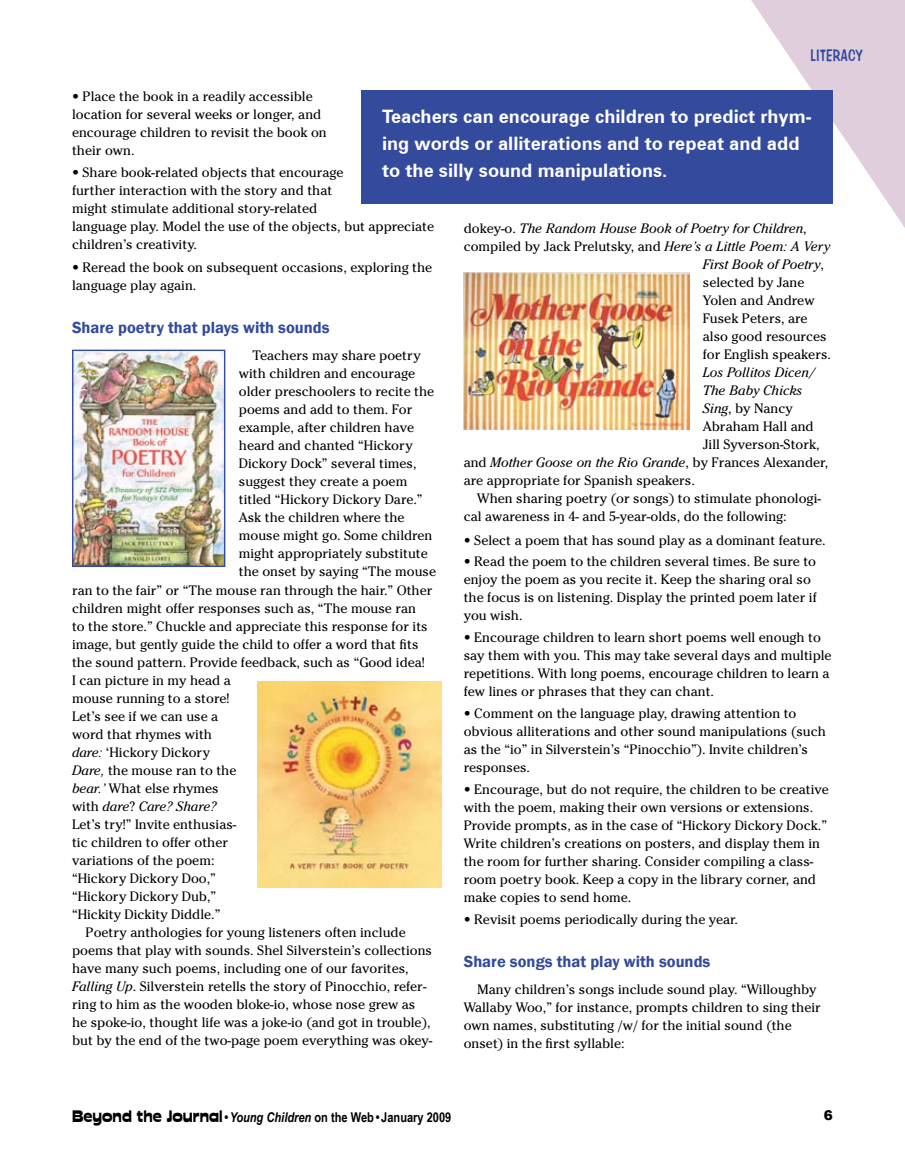
<style>
.page{position:relative;width:905px;height:1175px;background:#fff}
.page>*{position:absolute;margin:0;border:0;box-sizing:border-box;transform-origin:0 0}
.t1{font:700 18.6px/27px "Zurich BT";color:#fff}
.t2{font:16.65px "Impress BT";letter-spacing:.025em;color:#334a9d;scale:.73 1}
.t3{font:600 16.5px "Franklin Gothic";color:#334a9d}
.t4{font:13.5px/18px "Cheltenham";color:#000}
.t5{font:italic 13.5px "Cheltenham";color:#000}
.t6{font:700 13.5px "Arial Narrow";color:#000}
.t7{font:900 13.5px "Arial";color:#000}
.s1{font-style:italic}
.s2{font-style:normal}
.s3{font-family:"Cuckoo";font-weight:400;font-size:16.5px}
</style>
<div class="page">
<svg style="left:751px;top:0;width:153px;height:226px"></svg>
<img style="left:74px;top:352px;width:149px;height:213px">
<div style="left:72px;top:350px;width:153px;height:217px;border:1px solid #334a9d"></div>
<img style="left:258px;top:681px;width:183px;height:207px">
<div style="left:362px;top:90px;width:470px;height:113px;background:#334a9d"></div>
<img style="left:464px;top:273px;width:225px;height:156px">
<p class="t2" style="left:810px;top:45px;width:73px">LITERACY</p>
<p class="t4" style="left:72px;top:87px;width:256px">• Place the book in a readily accessible location for several weeks or longer, and encourage children to revisit the book on their own.</p>
<p class="t4" style="left:72px;top:164px;width:363px">• Share book-related objects that encourage<br>further interaction with the story and that<br>might stimulate additional story-related<br>language play. Model the use of the objects, but appreciate children’s creativity.</p>
<p class="t4" style="left:72px;top:258px;width:362px">• Reread the book on subsequent occasions, exploring the language play again.</p>
<p class="t3" style="left:72px;top:318px;width:259px">Share poetry that plays with sounds</p>
<p class="t4" style="left:252px;top:347px;width:170px">Teachers may share poetry</p>
<p class="t4" style="left:239px;top:365px;width:178px">with children and encourage</p>
<p class="t4" style="left:239px;top:383px;width:197px">older preschoolers to recite the</p>
<p class="t4" style="left:239px;top:401px;width:175px">poems and add to them. For</p>
<p class="t4" style="left:239px;top:419px;width:177px">example, after children have</p>
<p class="t4" style="left:239px;top:437px;width:175px">heard and chanted “Hickory</p>
<p class="t4" style="left:239px;top:455px;width:179px">Dickory Dock” several times,</p>
<p class="t4" style="left:239px;top:473px;width:170px">suggest they create a poem</p>
<p class="t4" style="left:239px;top:491px;width:185px">titled “Hickory Dickory Dare.”</p>
<p class="t4" style="left:239px;top:509px;width:167px">Ask the children where the</p>
<p class="t4" style="left:239px;top:527px;width:195px">mouse might go. Some children</p>
<p class="t4" style="left:239px;top:545px;width:190px">might appropriately substitute</p>
<p class="t4" style="left:239px;top:563px;width:199px">the onset by saying “The mouse</p>
<p class="t4" style="left:72px;top:581px;width:362px">ran to the fair” or “The mouse ran through the hair.” Other</p>
<p class="t4" style="left:72px;top:599px;width:345px">children might offer responses such as, “The mouse ran</p>
<p class="t4" style="left:72px;top:617px;width:357px">to the store.” Chuckle and appreciate this response for its</p>
<p class="t4" style="left:72px;top:635px;width:348px">image, but gently guide the child to offer a word that fits</p>
<p class="t4" style="left:72px;top:653px;width:354px">the sound pattern. Provide feedback, such as “Good idea!</p>
<p class="t4" style="left:72px;top:671px;width:160px">I can picture in my head a</p>
<p class="t4" style="left:72px;top:689px;width:159px">mouse running to a store!</p>
<p class="t4" style="left:72px;top:707px;width:148px">Let’s see if we can use a</p>
<p class="t4" style="left:72px;top:725px;width:141px">word that rhymes with</p>
<p class="t4" style="left:72px;top:743px;width:139px"><span class="s1">dare:</span> ‘Hickory Dickory</p>
<p class="t4" style="left:72px;top:761px;width:166px"><span class="s1">Dare,</span> the mouse ran to the</p>
<p class="t4" style="left:72px;top:779px;width:148px"><span class="s1">bear.’</span> What else rhymes</p>
<p class="t5" style="left:72px;top:798px;width:146px"><span class="s2">with</span> dare<span class="s2">?</span> Care? Share?</p>
<p class="t4" style="left:72px;top:815px;width:166px">Let’s try!” Invite enthusias-</p>
<p class="t4" style="left:72px;top:833px;width:157px">tic children to offer other</p>
<p class="t4" style="left:72px;top:851px;width:144px">variations of the poem:</p>
<p class="t4" style="left:72px;top:869px;width:145px">“Hickory Dickory Doo,”</p>
<p class="t4" style="left:72px;top:887px;width:146px">“Hickory Dickory Dub,”</p>
<p class="t4" style="left:72px;top:905px;width:150px">“Hickity Dickity Diddle.”</p>
<p class="t4" style="left:86px;top:923px;width:321px">Poetry anthologies for young listeners often include</p>
<p class="t4" style="left:72px;top:941px;width:361px">poems that play with sounds. Shel Silverstein’s collections</p>
<p class="t4" style="left:72px;top:959px;width:338px">have many such poems, including one of our favorites,</p>
<p class="t4" style="left:72px;top:977px;width:356px"><span class="s1">Falling Up</span>. Silverstein retells the story of Pinocchio, refer-</p>
<p class="t4" style="left:72px;top:995px;width:345px">ring to him as the wooden bloke-io, whose nose grew as</p>
<p class="t4" style="left:72px;top:1013px;width:360px">he spoke-io, thought life was a joke-io (and got in trouble),</p>
<p class="t4" style="left:72px;top:1031px;width:362px">but by the end of the two-page poem everything was okey-</p>
<h1 class="t1" style="left:382px;top:103px;width:431px">Teachers can encourage children to predict rhym&shy;ing words or alliterations and to repeat and add to the silly sound manipulations.</h1>
<p class="t5" style="left:463px;top:220px;width:344px"><span class="s2">dokey-o.</span> The Random House Book of Poetry for Children<span class="s2">,</span></p>
<p class="t4" style="left:463px;top:237px;width:368px">compiled by Jack Prelutsky, and <span class="s1">Here’s a Little Poem: A Very</span></p>
<p class="t5" style="left:703px;top:256px;width:123px">First Book of Poetry<span class="s2">,</span></p>
<p class="t4" style="left:703px;top:273px;width:103px">selected by Jane</p>
<p class="t4" style="left:703px;top:291px;width:113px">Yolen and Andrew</p>
<p class="t4" style="left:703px;top:309px;width:106px">Fusek Peters, are</p>
<p class="t4" style="left:703px;top:327px;width:125px">also good resources</p>
<p class="t4" style="left:703px;top:345px;width:130px">for English speakers.</p>
<p class="t5" style="left:703px;top:364px;width:114px">Los Pollitos Dicen/</p>
<p class="t5" style="left:703px;top:382px;width:101px">The Baby Chicks</p>
<p class="t4" style="left:703px;top:399px;width:91px"><span class="s1">Sing</span>, by Nancy</p>
<p class="t4" style="left:703px;top:417px;width:112px">Abraham Hall and</p>
<p class="t4" style="left:703px;top:435px;width:118px">Jill Syverson-Stork,</p>
<p class="t5" style="left:463px;top:454px;width:366px"><span class="s2">and</span> Mother Goose on the Rio Grande<span class="s2">, by Frances Alexander,</span></p>
<p class="t4" style="left:463px;top:471px;width:233px">are appropriate for Spanish speakers.</p>
<p class="t4" style="left:477px;top:489px;width:345px">When sharing poetry (or songs) to stimulate phonologi-</p>
<p class="t4" style="left:463px;top:507px;width:324px">cal awareness in 4- and 5-year-olds, do the following:</p>
<p class="t4" style="left:463px;top:531px;width:363px">• Select a poem that has sound play as a dominant feature.</p>
<p class="t4" style="left:463px;top:552px;width:354px">• Read the poem to the children several times. Be sure to enjoy the poem as you recite it. Keep the sharing oral so the focus is on listening. Display the printed poem later if you wish.</p>
<p class="t4" style="left:463px;top:628px;width:369px">• Encourage children to learn short poems well enough to say them with you. This may take several days and multiple repetitions. With long poems, encourage children to learn a few lines or phrases that they can chant.</p>
<p class="t4" style="left:463px;top:704px;width:363px">• Comment on the language play, drawing attention to obvious alliterations and other sound manipulations (such as the “io” in Silverstein’s “Pinocchio”). Invite children’s responses.</p>
<p class="t4" style="left:463px;top:780px;width:367px">• Encourage, but do not require, the children to be creative with the poem, making their own versions or extensions.<br>Provide prompts, as in the case of “Hickory Dickory Dock.” Write children’s creations on posters, and display them in the room for further sharing. Consider compiling a class&shy;room poetry book. Keep a copy in the library corner, and make copies to send home.</p>
<p class="t4" style="left:463px;top:910px;width:276px">• Revisit poems periodically during the year.</p>
<p class="t3" style="left:464px;top:951px;width:248px">Share songs that play with sounds</p>
<p class="t4" style="left:464px;top:980px;width:358px;text-indent:14px">Many children’s songs include sound play. “Willoughby Wallaby Woo,” for instance, prompts children to sing their own names, substituting /w/ for the initial sound (the onset) in the first syllable:</p>
<p class="t6" style="left:72px;top:1107px;width:381px"><span class="s3">Beyond the Journal</span> • <span class="s1">Young Children</span> on the Web • January 2009</p>
<p class="t7" style="left:823px;top:1105px;width:11px">6</p>
</div>
